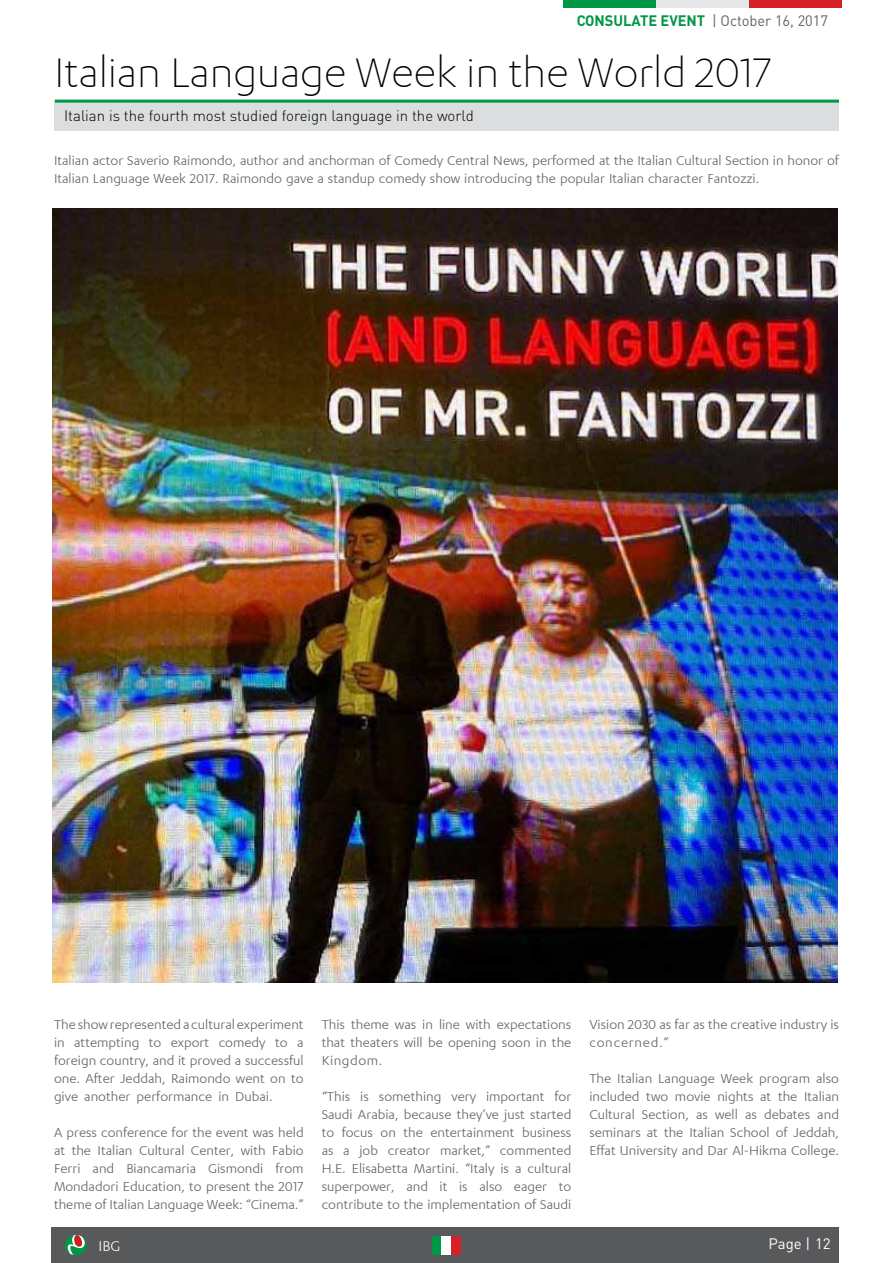
<style>
.page{position:relative;width:893px;height:1263px;background:#fff}
.page>*{position:absolute;margin:0;border:0;box-sizing:border-box;transform-origin:0 0}
.t1{font:300 48px "Karbon";color:#000}
.t2{font:16.5px "Karbon";color:#fff}
.t3{font:15px/18px "Karbon";color:#636466}
.t4{font:300 15px "DIN Pro";color:#000}
.t5{font:15px "DIN Pro";color:#636466}
.t6{font:700 15px "DIN Pro";color:#009745}
.t7{font:15px "DIN Pro";color:#fff}
</style>
<div class="page">
<div style="left:52px;top:1227px;width:787px;height:36px;background:#58595b"></div>
<div style="left:432px;top:1236px;width:10px;height:18px;background:#009745"></div>
<div style="left:442px;top:1236px;width:9px;height:18px;background:#fff"></div>
<div style="left:451px;top:1236px;width:9px;height:18px;background:#d61f26"></div>
<div style="left:65px;top:1235px;width:22px;height:20px;background:#009745;border-radius:50%"></div>
<svg style="left:67px;top:1235px;width:18px;height:20px"></svg>
<div style="left:55px;top:102px;width:784px;height:28px;background:#dcddde"></div>
<div style="left:563px;top:0;width:93px;height:7px;background:#009745"></div>
<div style="left:656px;top:0;width:93px;height:7px;background:#e6e7e8"></div>
<div style="left:749px;top:0;width:92px;height:7px;background:#d61f26"></div>
<hr style="left:55px;top:100px;width:784px;height:3px;background:#009745">
<img style="left:53px;top:208px;width:785px;height:775px">
<p class="t6" style="left:577px;top:10px;width:130px">CONSULATE EVENT</p>
<p class="t5" style="left:712px;top:10px;width:117px">| October 16, 2017</p>
<h1 class="t1" style="left:54px;top:49px;width:719px">Italian Language Week in the World 2017</h1>
<p class="t4" style="left:64px;top:106px;width:411px">Italian is the fourth most studied foreign language in the world</p>
<p class="t3" style="left:54px;top:152px;width:786px">Italian actor Saverio Raimondo, author and anchorman of Comedy Central News, performed at the Italian Cultural Section in honor of<br>Italian Language Week 2017. Raimondo gave a standup comedy show introducing the popular Italian character Fantozzi.</p>
<p class="t3" style="left:54px;top:1015px;width:251px;text-align:right">Theshowrepresentedaculturalexperiment a</p>
<p class="t3" style="left:219px;top:1033px;width:49px">comedy</p>
<p class="t3" style="left:54px;top:1033px;width:251px">in<br>foreign country, and it proved a successful one. After Jeddah, Raimondo went on to give another performance in Dubai.</p>
<p class="t3" style="left:54px;top:1123px;width:251px;text-align:right">A press conference for the event was held at the Italian Cultural Center, with Fabio from</p>
<p class="t3" style="left:74px;top:1033px;width:67px">attempting</p>
<p class="t3" style="left:149px;top:1033px;width:14px">to</p>
<p class="t3" style="left:171px;top:1033px;width:40px">export</p>
<p class="t3" style="left:275px;top:1033px;width:14px">to</p>
<p class="t3" style="left:93px;top:1159px;width:23px">and</p>
<p class="t3" style="left:208px;top:1159px;width:57px">Gismondi</p>
<p class="t3" style="left:54px;top:1159px;width:251px">Ferri<br>Mondadori Education, to present the 2017 theme of Italian Language Week “: Cinema “.</p>
<p class="t3" style="left:126px;top:1159px;width:71px">Biancamaria</p>
<p class="t2" style="left:99px;top:1237px;width:23px">IBG</p>
<p class="t3" style="left:322px;top:1015px;width:251px;text-align:justify">This theme was in line with expectations that theaters will be opening soon in the Kingdom.</p>
<p class="t3" style="left:554px;top:1087px;width:18px">for</p>
<p class="t3" style="left:322px;top:1087px;width:30px">“This</p>
<p class="t3" style="left:322px;top:1105px;width:251px">Saudi Arabia, because they’ve just started</p>
<p class="t3" style="left:522px;top:1123px;width:51px">business</p>
<p class="t3" style="left:379px;top:1087px;width:64px">something</p>
<p class="t3" style="left:360px;top:1087px;width:10px">is</p>
<p class="t3" style="left:486px;top:1087px;width:60px">important</p>
<p class="t3" style="left:451px;top:1087px;width:26px">very</p>
<p class="t3" style="left:342px;top:1123px;width:33px">focus</p>
<p class="t3" style="left:404px;top:1123px;width:21px">the</p>
<p class="t3" style="left:430px;top:1123px;width:86px">entertainment</p>
<p class="t3" style="left:322px;top:1123px;width:14px">to</p>
<p class="t3" style="left:381px;top:1123px;width:17px">on</p>
<p class="t3" style="left:359px;top:1141px;width:20px">job</p>
<p class="t3" style="left:440px;top:1141px;width:52px">market ” ,</p>
<p class="t3" style="left:500px;top:1141px;width:73px">commented</p>
<p class="t3" style="left:388px;top:1141px;width:44px">creator</p>
<p class="t3" style="left:322px;top:1141px;width:13px">as</p>
<p class="t3" style="left:322px;top:1159px;width:251px">H .E. Elisabetta Martini. “Italy ais cultural</p>
<p class="t3" style="left:559px;top:1177px;width:14px">to</p>
<p class="t3" style="left:343px;top:1141px;width:8px">a</p>
<p class="t3" style="left:406px;top:1177px;width:23px">and</p>
<p class="t3" style="left:479px;top:1177px;width:24px">also</p>
<p class="t3" style="left:440px;top:1177px;width:9px">it</p>
<p class="t3" style="left:459px;top:1177px;width:10px">is</p>
<p class="t3" style="left:322px;top:1177px;width:251px">superpower,<br>contribute to the implementation of Saudi</p>
<p class="t3" style="left:514px;top:1177px;width:35px">eager</p>
<p class="t3" style="left:589px;top:1015px;width:251px">Vision 2030 as far as the creative industry is concerned “.</p>
<p class="t3" style="left:589px;top:1069px;width:251px;text-align:right">The Italian Language Week program also included two movie nights at the Italian and</p>
<p class="t3" style="left:589px;top:1105px;width:251px">Cultural<br>seminars at the Italian School of Jeddah,<br>Effat University and Dar Al-Hikma College.</p>
<p class="t3" style="left:715px;top:1105px;width:24px">well</p>
<p class="t3" style="left:764px;top:1105px;width:48px">debates</p>
<p class="t3" style="left:642px;top:1105px;width:48px">Section,</p>
<p class="t3" style="left:696px;top:1105px;width:13px">as</p>
<p class="t3" style="left:745px;top:1105px;width:13px">as</p>
<p class="t7" style="left:769px;top:1234px;width:64px">Page | 12</p>
</div>
